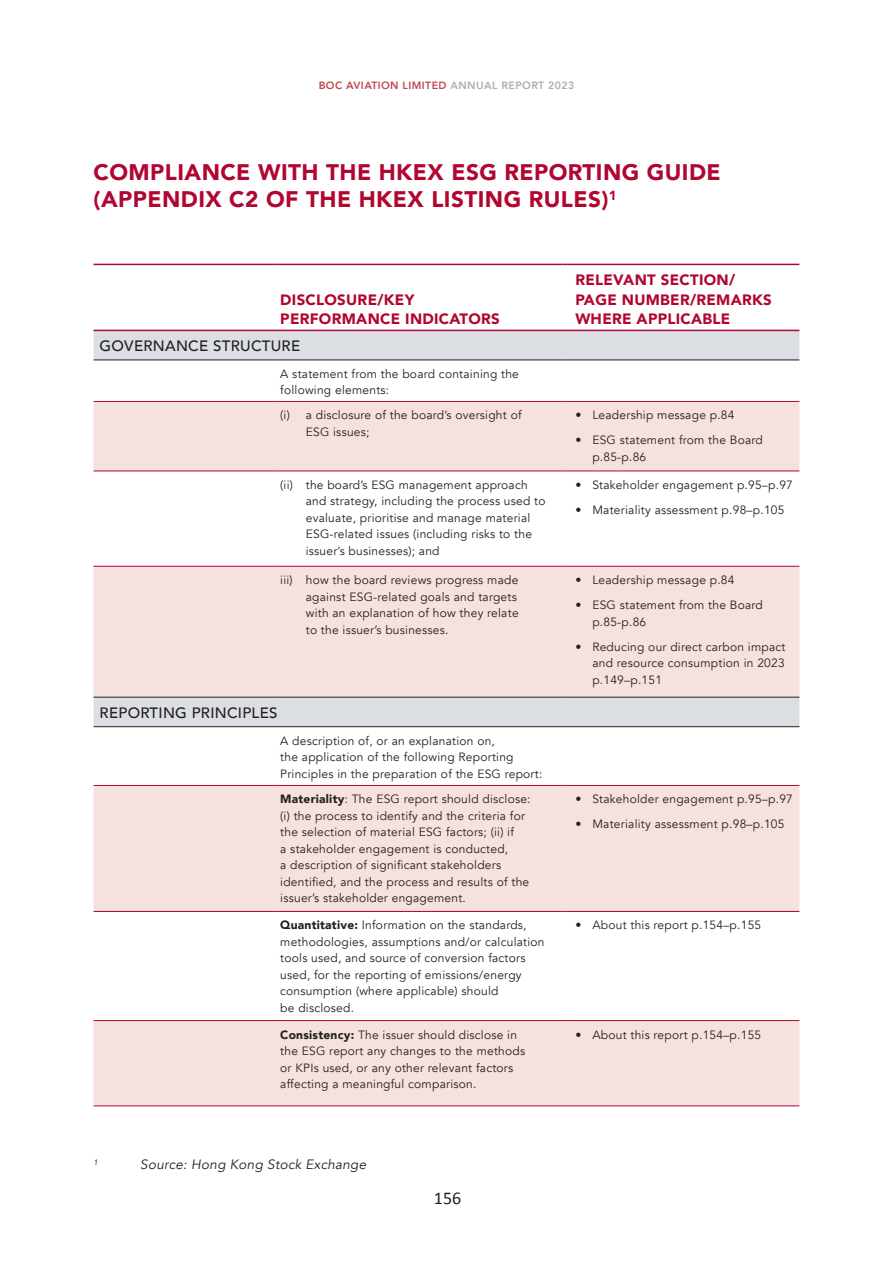
<style>
.page{position:relative;width:893px;height:1263px;background:#fff}
.page>*{position:absolute;margin:0;border:0;box-sizing:border-box;transform-origin:0 0}
.t1{font:900 22.5px/27px "Avenir";letter-spacing:.02em;color:#b00630}
.t2{font:18px "Calibri";color:#231f20}
.t3{font:900 15px/19.5px "Avenir";letter-spacing:.02em;color:#b00630}
.t4{font:500 15px "Avenir";letter-spacing:.02em;color:#231f20}
.t5{font:italic 13.5px "Avenir";letter-spacing:.02em;color:#231f20}
.t6{font:12px/16.5px "Avenir";letter-spacing:.02em;color:#231f20}
.t7{font:800 10.5px "Avenir";letter-spacing:.04em;color:#bf464b}
.t8{font:italic 7.8px "Avenir";color:#231f20}
.s1{color:#a8aeb4}
.s2{font-weight:900}
</style>
<div class="page">
<svg style="left:94px;top:331px;width:705px;height:70px"></svg>
<svg style="left:94px;top:402px;width:705px;height:704px;fill:#f5e1dd"></svg>
<hr style="left:94px;top:264px;width:180px;height:1px;background:#b00630">
<hr style="left:274px;top:264px;width:289px;height:1px;background:#b00630">
<hr style="left:563px;top:264px;width:236px;height:1px;background:#b00630">
<hr style="left:94px;top:330px;width:180px;height:1px;background:#b00630">
<hr style="left:274px;top:330px;width:289px;height:1px;background:#b00630">
<hr style="left:563px;top:330px;width:236px;height:1px;background:#b00630">
<hr style="left:94px;top:360px;width:180px;height:1px;background:#231f20">
<hr style="left:274px;top:360px;width:289px;height:1px;background:#231f20">
<hr style="left:563px;top:360px;width:236px;height:1px;background:#231f20">
<hr style="left:94px;top:697px;width:180px;height:1px;background:#231f20">
<hr style="left:274px;top:697px;width:289px;height:1px;background:#231f20">
<hr style="left:563px;top:697px;width:236px;height:1px;background:#231f20">
<hr style="left:94px;top:726px;width:180px;height:1px;background:#231f20">
<hr style="left:274px;top:726px;width:289px;height:1px;background:#231f20">
<hr style="left:563px;top:726px;width:236px;height:1px;background:#231f20">
<hr style="left:94px;top:401px;width:180px;height:1px;background:#b00630">
<hr style="left:274px;top:401px;width:289px;height:1px;background:#b00630">
<hr style="left:563px;top:401px;width:236px;height:1px;background:#b00630">
<hr style="left:94px;top:471px;width:180px;height:1px;background:#b00630">
<hr style="left:274px;top:471px;width:289px;height:1px;background:#b00630">
<hr style="left:563px;top:471px;width:236px;height:1px;background:#b00630">
<hr style="left:94px;top:566px;width:180px;height:1px;background:#b00630">
<hr style="left:274px;top:566px;width:289px;height:1px;background:#b00630">
<hr style="left:563px;top:566px;width:236px;height:1px;background:#b00630">
<hr style="left:94px;top:785px;width:180px;height:1px;background:#b00630">
<hr style="left:274px;top:785px;width:289px;height:1px;background:#b00630">
<hr style="left:563px;top:785px;width:236px;height:1px;background:#b00630">
<hr style="left:94px;top:911px;width:180px;height:1px;background:#b00630">
<hr style="left:274px;top:911px;width:289px;height:1px;background:#b00630">
<hr style="left:563px;top:911px;width:236px;height:1px;background:#b00630">
<hr style="left:94px;top:1020px;width:180px;height:1px;background:#b00630">
<hr style="left:274px;top:1020px;width:289px;height:1px;background:#b00630">
<hr style="left:563px;top:1020px;width:236px;height:1px;background:#b00630">
<hr style="left:94px;top:1106px;width:180px;height:1px;background:#b00630">
<hr style="left:274px;top:1106px;width:289px;height:1px;background:#b00630">
<hr style="left:563px;top:1106px;width:236px;height:1px;background:#b00630">
<p class="t7" style="left:319px;top:77px;width:257px">BOC AVIATION LIMITED <span class="s1">ANNUAL REPORT 2023</span></p>
<p class="t1" style="left:94px;top:159px;width:629px">COMPLIANCE WITH THE HKEX ESG REPORTING GUIDE (APPENDIX C2 OF THE HKEX LISTING RULES)<sup>1</sup></p>
<p class="t3" style="left:280px;top:290px;width:136px">DISCLOSURE/KEY</p>
<p class="t3" style="left:280px;top:309px;width:221px">PERFORMANCE INDICATORS</p>
<p class="t3" style="left:575px;top:270px;width:198px">RELEVANT SECTION/<br>PAGE NUMBER/REMARKS<br>WHERE APPLICABLE</p>
<p class="t4" style="left:100px;top:333px;width:202px">GOVERNANCE STRUCTURE</p>
<p class="t6" style="left:280px;top:366px;width:240px">A statement from the board containing the following elements:</p>
<p class="t6" style="left:306px;top:407px;width:217px;text-indent:-26px">(i) a disclosure of the board’s oversight of<br>ESG issues;</p>
<p class="t6" style="left:575px;top:407px;width:161px">• Leadership message p.84</p>
<p class="t6" style="left:592px;top:432px;width:172px;text-indent:-17px">• ESG statement from the Board p.85-p.86</p>
<p class="t6" style="left:306px;top:477px;width:241px;text-indent:-26px">(ii) the board’s ESG management approach and strategy, including the process used to evaluate, prioritise and manage material ESG-related issues (including risks to the issuer’s businesses); and</p>
<p class="t6" style="left:575px;top:477px;width:219px">• Stakeholder engagement p.95–p.97</p>
<p class="t6" style="left:575px;top:502px;width:211px">• Materiality assessment p.98–p.105</p>
<p class="t6" style="left:306px;top:572px;width:214px;text-indent:-26px">iii) how the board reviews progress made against ESG-related goals and targets with an explanation of how they relate to the issuer’s businesses.</p>
<p class="t6" style="left:575px;top:572px;width:161px">• Leadership message p.84</p>
<p class="t6" style="left:592px;top:597px;width:172px;text-indent:-17px">• ESG statement from the Board p.85-p.86</p>
<p class="t6" style="left:592px;top:639px;width:195px;text-align:justify;text-indent:-17px">• Reducing our direct carbon impact and resource consumption in 2023 p.149–p.151</p>
<p class="t4" style="left:100px;top:700px;width:179px">REPORTING PRINCIPLES</p>
<p class="t6" style="left:280px;top:732px;width:264px">A description of, or an explanation on,<br>the application of the following Reporting<br>Principles in the preparation of the ESG report:</p>
<p class="t6" style="left:280px;top:791px;width:252px"><span class="s2">Materiality</span>: The ESG report should disclose: (i) the process to identify and the criteria for the selection of material ESG factors; (ii) if<br>a stakeholder engagement is conducted,<br>a description of significant stakeholders identified, and the process and results of the issuer’s stakeholder engagement.</p>
<p class="t6" style="left:575px;top:791px;width:219px">• Stakeholder engagement p.95–p.97</p>
<p class="t6" style="left:575px;top:816px;width:211px">• Materiality assessment p.98–p.105</p>
<p class="t6" style="left:280px;top:917px;width:266px"><span class="s2">Quantitative:</span> Information on the standards, methodologies, assumptions and/or calculation tools used, and source of conversion factors used, for the reporting of emissions/energy consumption (where applicable) should<br>be disclosed.</p>
<p class="t6" style="left:575px;top:917px;width:187px">• About this report p.154–p.155</p>
<p class="t6" style="left:280px;top:1026px;width:246px"><span class="s2">Consistency:</span> The issuer should disclose in the ESG report any changes to the methods or KPIs used, or any other relevant factors affecting a meaningful comparison.</p>
<p class="t6" style="left:575px;top:1026px;width:187px">• About this report p.154–p.155</p>
<p class="t8" style="left:94px;top:1157px;width:6px">1</p>
<p class="t5" style="left:140px;top:1157px;width:227px">Source: Hong Kong Stock Exchange</p>
<h2 class="t2" style="left:434px;top:1185px;width:29px">156</h2>
</div>
